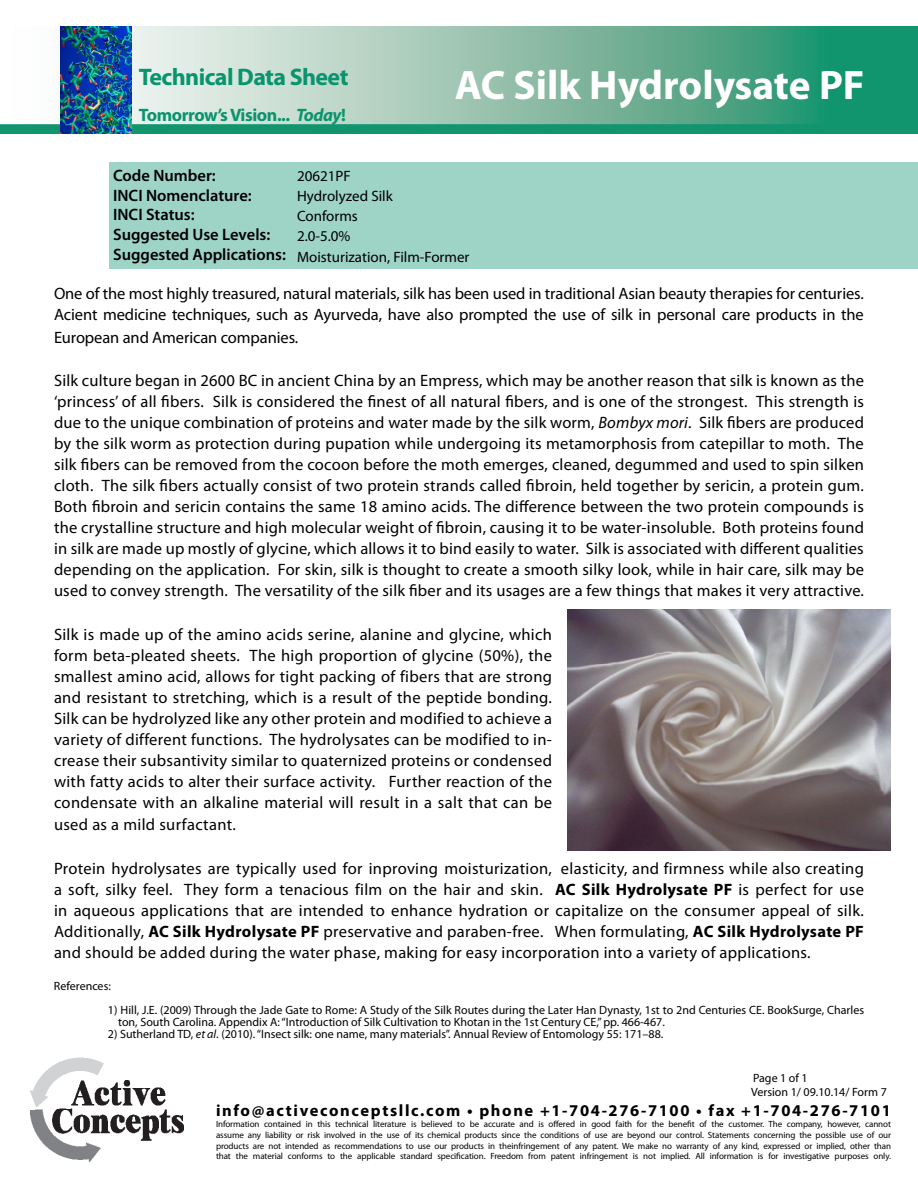
<style>
.page{position:relative;width:918px;height:1188px;background:#fff}
.page>*{position:absolute;margin:0;border:0;box-sizing:border-box;transform-origin:0 0}
.t1{font:700 41.25px "Myriad Pro";color:#fff}
.t2{font:700 24px "Myriad Pro";letter-spacing:-.025em;color:#08946d}
.t3{font:700 18px "Myriad Pro";letter-spacing:-.025em;color:#08946d}
.t4{font:16.5px/21px "Myriad Pro";letter-spacing:-.005em;color:#000;text-align:justify}
.t5{font:600 16.5px/19.8px "Myriad Pro";color:#000}
.t6{font:700 16.5px "Myriad Pro";letter-spacing:.1em;color:#000}
.t7{font:16.5px "Myriad Pro";letter-spacing:.02em;color:#000}
.t8{font:15px/20.2px "Myriad Pro";color:#000}
.t9{font:12px/14.1px "Myriad Pro";color:#000}
.t10{font:9px/10.8px "Myriad Pro";letter-spacing:-.01em;color:#000;text-align:justify}
.s1{font-style:italic}
.s2{font-weight:700}
</style>
<div class="page">
<img style="left:0;top:26px;width:918px;height:107px">
<img style="left:61px;top:27px;width:70px;height:106px">
<img style="left:30px;top:1057px;width:154px;height:104px">
<div style="left:110px;top:163px;width:808px;height:106px;background:#9dd4c5"></div>
<img style="left:567px;top:609px;width:324px;height:241px">
<h2 class="t2" style="left:139px;top:61px;width:211px">Technical Data Sheet</h2>
<p class="t3" style="left:139px;top:103px;width:209px">Tomorrow’s Vision... <span class="s1">Today</span>!</p>
<h1 class="t1" style="left:455px;top:58px;width:411px">AC Silk Hydrolysate PF</h1>
<p class="t5" style="left:113px;top:165px;width:174px">Code Number:<br>INCI Nomenclature:<br>INCI Status:<br>Suggested Use Levels:<br>Suggested Applications:</p>
<p class="t8" style="left:297px;top:165px;width:174px">20621PF<br>Hydrolyzed Silk<br>Conforms<br>2.0-5.0%<br>Moisturization, Film-Former</p>
<p class="t4" style="left:54px;top:283px;width:811px">One of the most highly treasured, natural materials, silk has been used in traditional Asian beauty therapies for centuries.<br>Acient medicine techniques, such as Ayurveda, have also prompted the use of silk in personal care products in the</p>
<p class="t4" style="left:54px;top:327px;width:246px">European and American companies.</p>
<p class="t4" style="left:54px;top:370px;width:812px">Silk culture began in 2600 BC in ancient China by an Empress, which may be another reason that silk is known as the ‘princess’ of all fibers. Silk is considered the finest of all natural fibers, and is one of the strongest. This strength is due to the unique combination of proteins and water made by the silk worm, <span class="s1">Bombyx mori</span>. Silk fibers are produced by the silk worm as protection during pupation while undergoing its metamorphosis from catepillar to moth. The silk fibers can be removed from the cocoon before the moth emerges, cleaned, degummed and used to spin silken cloth. The silk fibers actually consist of two protein strands called fibroin, held together by sericin, a protein gum.<br>Both fibroin and sericin contains the same 18 amino acids. The difference between the two protein compounds is the crystalline structure and high molecular weight of fibroin, causing it to be water-insoluble. Both proteins found in silk are made up mostly of glycine, which allows it to bind easily to water. Silk is associated with different qualities depending on the application. For skin, silk is thought to create a smooth silky look, while in hair care, silk may be used to convey strength. The versatility of the silk fiber and its usages are a few things that makes it very attractive.</p>
<p class="t4" style="left:54px;top:624px;width:500px">Silk is made up of the amino acids serine, alanine and glycine, which form beta-pleated sheets. The high proportion of glycine (50%), the smallest amino acid, allows for tight packing of fibers that are strong and resistant to stretching, which is a result of the peptide bonding.<br>Silk can be hydrolyzed like any other protein and modified to achieve a variety of different functions. The hydrolysates can be modified to in&shy;crease their subsantivity similar to quaternized proteins or condensed with fatty acids to alter their surface activity. Further reaction of the condensate with an alkaline material will result in a salt that can be</p>
<p class="t7" style="left:54px;top:815px;width:183px">used as a mild surfactant.</p>
<p class="t4" style="left:54px;top:858px;width:812px">Protein hydrolysates are typically used for inproving moisturization, elasticity, and firmness while also creating a soft, silky feel. They form a tenacious film on the hair and skin. <span class="s2">AC Silk Hydrolysate PF</span> is perfect for use in aqueous applications that are intended to enhance hydration or capitalize on the consumer appeal of silk.<br>Additionally, <span class="s2">AC Silk Hydrolysate PF</span> preservative and paraben-free. When formulating, <span class="s2">AC Silk Hydrolysate PF </span>and should be added during the water phase, making for easy incorporation into a variety of applications.</p>
<p class="t9" style="left:54px;top:979px;width:58px">References:</p>
<p class="t9" style="left:118px;top:1004px;width:747px;line-height:12px;text-indent:-10px">1) Hill, J.E. (2009) Through the Jade Gate to Rome: A Study of the Silk Routes during the Later Han Dynasty, 1st to 2nd Centuries CE. BookSurge, Charles ton, South Carolina. Appendix A: “Introduction of Silk Cultivation to Khotan in the 1st Century CE,” pp. 466-467.</p>
<p class="t9" style="left:108px;top:1027px;width:557px">2) Sutherland TD, <span class="s1">et al</span>. (2010). “Insect silk: one name, many materials”. Annual Review of Entomology 55: 171–88.</p>
<p class="t9" style="left:751px;top:1071px;width:137px">Page 1 of 1<br>Version 1/ 09.10.14/ Form 7</p>
<p class="t6" style="left:216px;top:1100px;width:676px">info@activeconceptsllc.com • phone +1-704-276-7100 • fax +1-704-276-7101</p>
<p class="t10" style="left:216px;top:1118px;width:677px">Information contained in this technical literature is believed to be accurate and is offered in good faith for the benefit of the customer. The company, however, cannot assume any liability or risk involved in the use of its chemical products since the conditions of use are beyond our control. Statements concerning the possible use of our products are not intended as recommendations to use our products in theinfringement of any patent. We make no warranty of any kind, expressed or implied, other than that the material conforms to the applicable standard specification. Freedom from patent infringement is not implied. All information is for investigative purposes only.</p>
</div>
